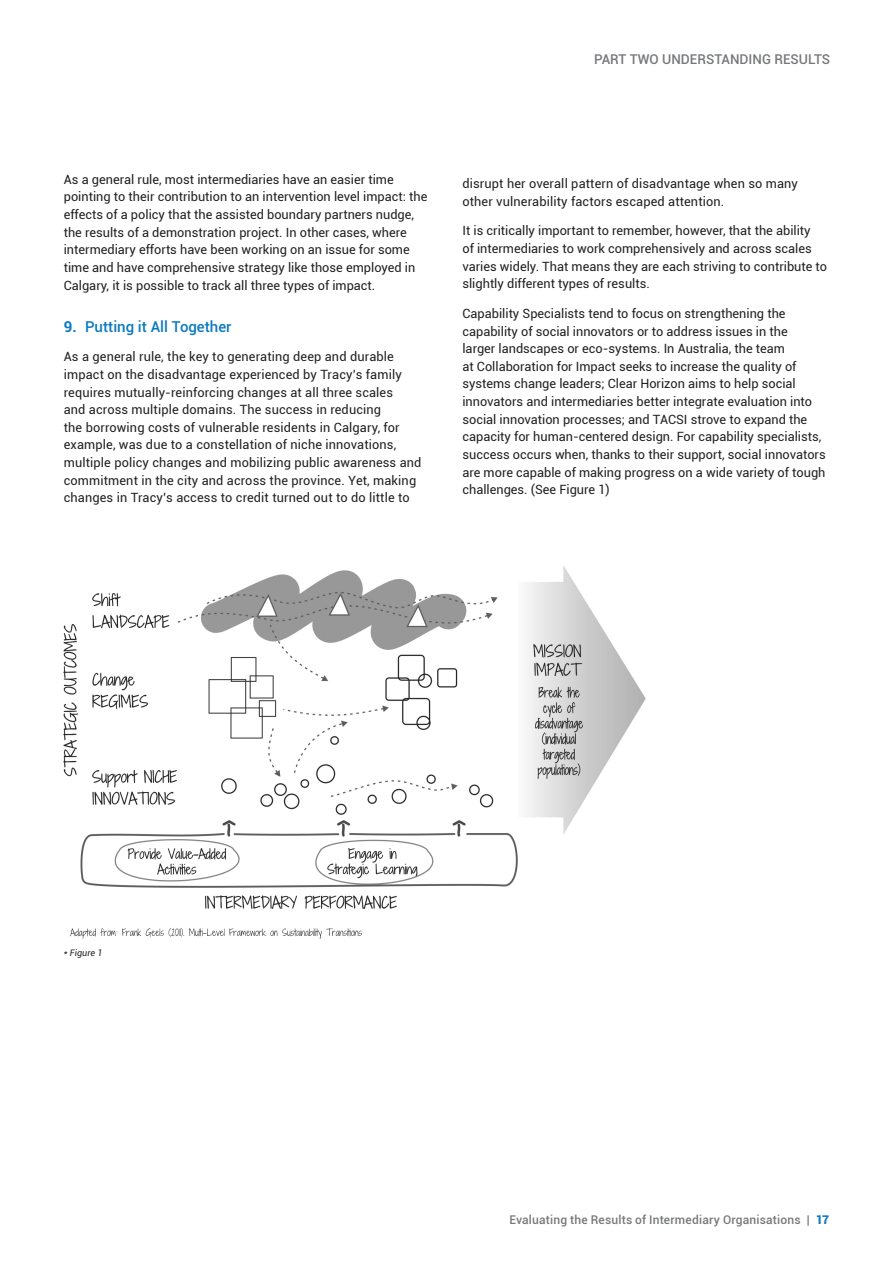
<style>
.page{position:relative;width:893px;height:1263px;background:#fff}
.page>*{position:absolute;margin:0;border:0;box-sizing:border-box;transform-origin:0 0}
.t1{font:500 15px "Roboto";color:#0b7ac0}
.t2{font:500 13.5px "Roboto";color:#76787b}
.Text{font:12.75px/17.7px "Roboto";color:#231f20}
.t3{font:500 12px "Roboto";letter-spacing:.015em;color:#76787b}
.Smallprint{font:italic 9px "Roboto";color:#231f20}
.s1{font-weight:700}
.s2{font-weight:900;color:#0b7ac0}
</style>
<div class="page">
<img style="left:64px;top:566px;width:582px;height:372px">
<p class="t2" style="left:594px;top:49px;width:237px">PART TWO UNDERSTANDING RESULTS</p>
<p class="Text" style="left:64px;top:170px;width:365px">As a general rule, most intermediaries have an easier time pointing to their contribution to an intervention level impact: the effects of a policy that the assisted boundary partners nudge, the results of a demonstration project. In other cases, where intermediary efforts have been working on an issue for some time and have comprehensive strategy like those employed in Calgary, it is possible to track all three types of impact.</p>
<p class="t1" style="left:64px;top:316px;width:169px"><span class="s1">9.</span> Putting it All Together</p>
<p class="Text" style="left:64px;top:347px;width:359px">As a general rule, the key to generating deep and durable impact on the disadvantage experienced by Tracy’s family requires mutually-reinforcing changes at all three scales<br>and across multiple domains. The success in reducing<br>the borrowing costs of vulnerable residents in Calgary, for example, was due to a constellation of niche innovations, multiple policy changes and mobilizing public awareness and commitment in the city and across the province. Yet, making changes in Tracy’s access to credit turned out to do little to</p>
<p class="Text" style="left:462px;top:174px;width:337px">disrupt her overall pattern of disadvantage when so many other vulnerability factors escaped attention.</p>
<p class="Text" style="left:462px;top:222px;width:366px">It is critically important to remember, however, that the ability<br>of intermediaries to work comprehensively and across scales varies widely. That means they are each striving to contribute to slightly different types of results.</p>
<p class="Text" style="left:462px;top:304px;width:365px">Capability Specialists tend to focus on strengthening the capability of social innovators or to address issues in the<br>larger landscapes or eco-systems. In Australia, the team<br>at Collaboration for Impact seeks to increase the quality of systems change leaders; Clear Horizon aims to help social innovators and intermediaries better integrate evaluation into social innovation processes; and TACSI strove to expand the capacity for human-centered design. For capability specialists, success occurs when, thanks to their support, social innovators are more capable of making progress on a wide variety of tough challenges. (See Figure 1)</p>
<p class="Smallprint" style="left:64px;top:947px;width:40px">* Figure 1</p>
<p class="t3" style="left:509px;top:1211px;width:321px">Evaluating the Results of Intermediary Organisations | <span class="s2">17</span></p>
</div>
